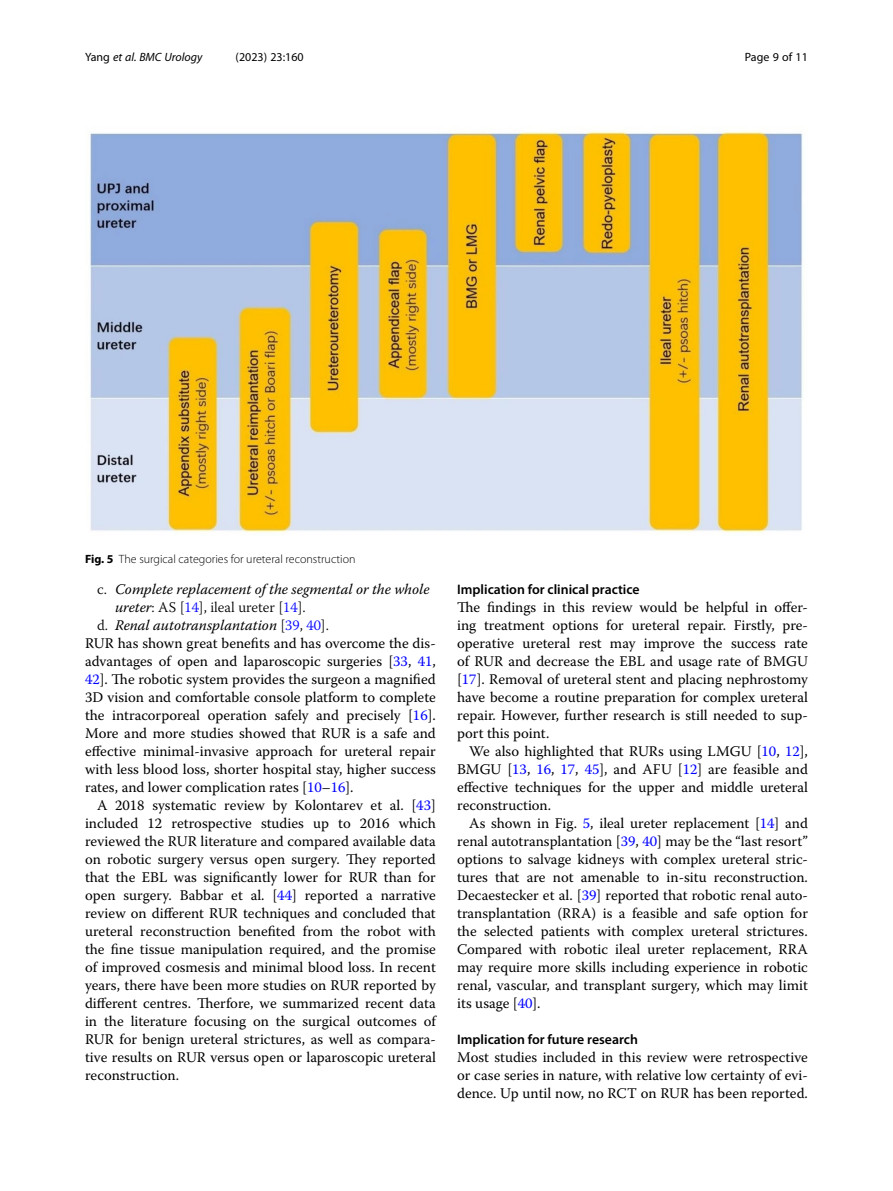
<style>
.page{position:relative;width:893px;height:1191px;background:#fff}
.page>*{position:absolute;margin:0;border:0;box-sizing:border-box;transform-origin:0 0}
.Body_Text_Indent{font:14.7px/18px "Warnock Pro";color:#000;text-align:justify}
.Body_Text{font:14.7px/18px "Warnock Pro";color:#000;text-align:justify}
.Ordered_L1_Middle{font:italic 14.7px/18px "Warnock Pro";color:#000}
.Ordered_L1_Last{font:italic 14.7px "Warnock Pro";color:#000}
.Head_2{font:600 13.8px "Myriad Pro";color:#000}
.Figure_Caption{font:300 12px "Myriad Pro";color:#000}
.t1{font:12px "Myriad Pro";color:#000}
.t2{font:italic 12px "Myriad Pro";color:#000}
.s1{font-style:normal}
.s2{font-weight:700}
.s3{font-weight:300;font-style:normal}
.s4{font-weight:300;font-style:normal;color:#00f}
.s5{color:#00f}
</style>
<div class="page">
<img style="left:90px;top:130px;width:713px;height:403px">
<p class="t2" style="left:85px;top:50px;width:119px"><span class="s1">Yang</span> et al. BMC Urology</p>
<p class="t1" style="left:236px;top:50px;width:70px">(2023) 23:160</p>
<p class="t1" style="left:745px;top:50px;width:65px">Page 9 of 11</p>
<p class="Figure_Caption" style="left:85px;top:552px;width:272px"><span class="s2">Fig. 5</span> The surgical categories for ureteral reconstruction</p>
<p class="Ordered_L1_Middle" style="left:115px;top:580px;width:316px;text-indent:-18px"><span class="s3">c.</span> Complete replacement of the segmental or the whole ureter<span class="s3">: AS [</span><span class="s4">14</span><span class="s3">], ileal ureter [</span><span class="s4">14</span><span class="s3">].</span></p>
<p class="Ordered_L1_Last" style="left:97px;top:616px;width:233px"><span class="s3">d.</span> Renal autotransplantation <span class="s3">[</span><span class="s4">39</span><span class="s3">,</span> <span class="s4">40</span><span class="s3">].</span></p>
<p class="Body_Text" style="left:85px;top:634px;width:352px">RUR has shown great benefits and has overcome the dis&shy;advantages of open and laparoscopic surgeries [<span class="s5">33</span>, <span class="s5">41</span>, <span class="s5">42</span>]. The robotic system provides the surgeon a magnified 3D vision and comfortable console platform to complete the intracorporeal operation safely and precisely [<span class="s5">16</span>].<br>More and more studies showed that RUR is a safe and effective minimal-invasive approach for ureteral repair with less blood loss, shorter hospital stay, higher success rates, and lower complication rates [<span class="s5">10</span>–<span class="s5">16</span>].</p>
<p class="Body_Text_Indent" style="left:85px;top:796px;width:352px;text-indent:12px">A 2018 systematic review by Kolontarev et al. [<span class="s5">43</span>] included 12 retrospective studies up to 2016 which reviewed the RUR literature and compared available data on robotic surgery versus open surgery. They reported that the EBL was significantly lower for RUR than for open surgery. Babbar et al. [<span class="s5">44</span>] reported a narrative review on different RUR techniques and concluded that ureteral reconstruction benefited from the robot with the fine tissue manipulation required, and the promise of improved cosmesis and minimal blood loss. In recent years, there have been more studies on RUR reported by different centres. Therfore, we summarized recent data in the literature focusing on the surgical outcomes of RUR for benign ureteral strictures, as well as compara&shy;tive results on RUR versus open or laparoscopic ureteral reconstruction.</p>
<p class="Head_2" style="left:457px;top:581px;width:184px">Implication for clinical practice</p>
<p class="Body_Text" style="left:457px;top:598px;width:352px">The findings in this review would be helpful in offer&shy;ing treatment options for ureteral repair. Firstly, pre&shy;operative ureteral rest may improve the success rate of RUR and decrease the EBL and usage rate of BMGU [<span class="s5">17</span>]. Removal of ureteral stent and placing nephrostomy have become a routine preparation for complex ureteral repair. However, further research is still needed to sup&shy;port this point.</p>
<p class="Body_Text_Indent" style="left:457px;top:742px;width:352px;text-indent:12px">We also highlighted that RURs using LMGU [<span class="s5">10</span>, <span class="s5">12</span>], BMGU [<span class="s5">13</span>, <span class="s5">16</span>, <span class="s5">17</span>, <span class="s5">45</span>], and AFU [<span class="s5">12</span>] are feasible and effective techniques for the upper and middle ureteral reconstruction.</p>
<p class="Body_Text_Indent" style="left:457px;top:814px;width:352px;text-indent:12px">As shown in Fig. <span class="s5">5</span>, ileal ureter replacement [<span class="s5">14</span>] and renal autotransplantation [<span class="s5">39</span>, <span class="s5">40</span>] may be the “last resort” options to salvage kidneys with complex ureteral stric&shy;tures that are not amenable to in-situ reconstruction.<br>Decaestecker et al. [<span class="s5">39</span>] reported that robotic renal auto&shy;transplantation (RRA) is a feasible and safe option for the selected patients with complex ureteral strictures.<br>Compared with robotic ileal ureter replacement, RRA may require more skills including experience in robotic renal, vascular, and transplant surgery, which may limit its usage [<span class="s5">40</span>].</p>
<p class="Head_2" style="left:457px;top:1031px;width:182px">Implication for future research</p>
<p class="Body_Text" style="left:457px;top:1048px;width:352px">Most studies included in this review were retrospective or case series in nature, with relative low certainty of evi&shy;dence. Up until now, no RCT on RUR has been reported.</p>
</div>
